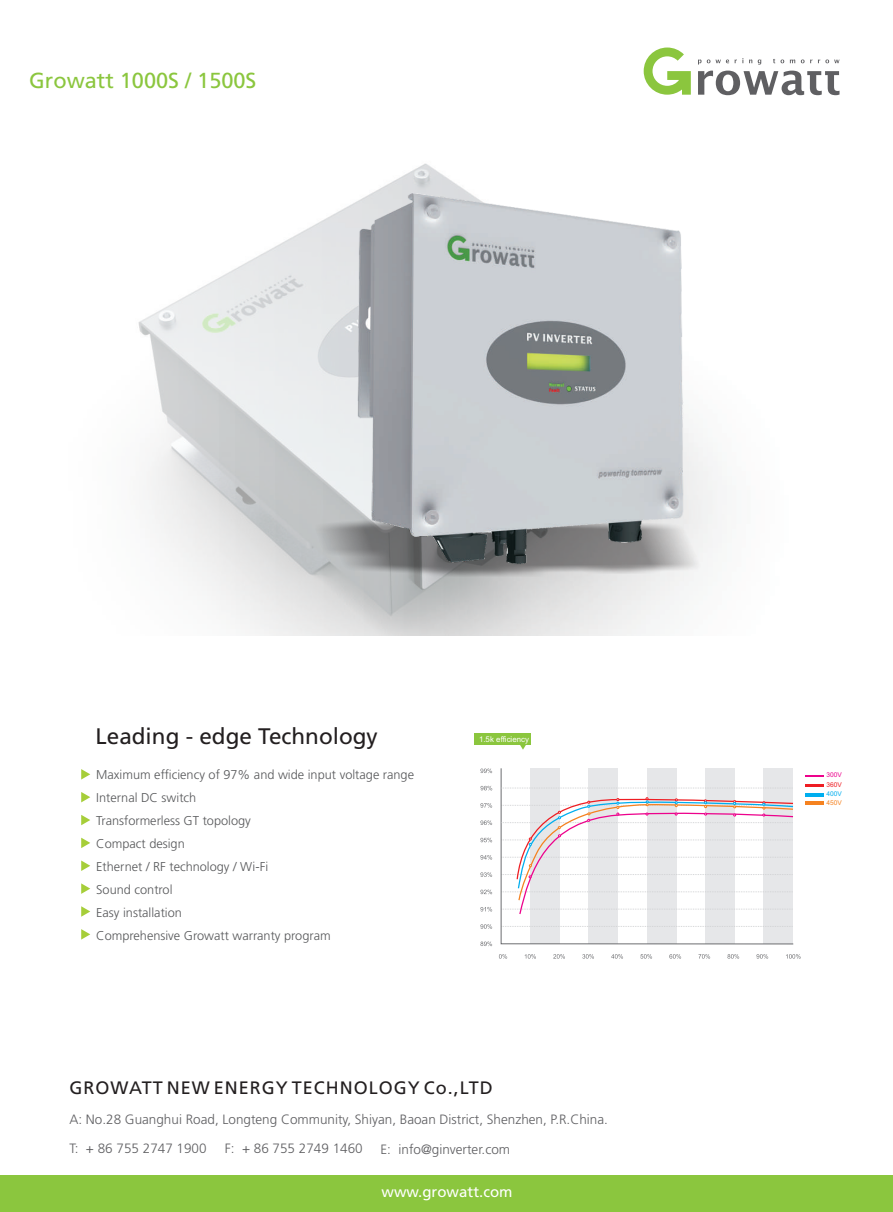
<style>
.page{position:relative;width:893px;height:1212px;background:#fff}
.page>*{position:absolute;margin:0;border:0;box-sizing:border-box;transform-origin:0 0}
.t1{font:22.5px "True Frutiger Roman";color:#231f20}
.t2{font:21.75px "True Frutiger Roman";color:#8bc63e}
.t3{font:18px "True Frutiger Roman";letter-spacing:.055em;color:#231f20}
.t4{font:15px "True Frutiger Roman";color:#fff}
.t5{font:300 13.5px/29.2px "True Frutiger";color:#5f5f62}
.t6{font:300 12.75px/23px "True Frutiger";color:#57585a}
.t7{font:7.95px "Arial";color:#fff}
.t8{font:6.6px "Arial";color:#ed028c}
.t9{font:6.6px "Arial";color:#ee1d23}
.t10{font:6.6px "Arial";color:#f58220}
.t11{font:6.6px "Arial";color:#00aeef}
</style>
<div class="page">
<svg style="left:698px;top:60px;width:3px;height:5px"></svg>
<svg style="left:707px;top:60px;width:22px;height:3px"></svg>
<svg style="left:758px;top:60px;width:3px;height:5px"></svg>
<svg style="left:773px;top:59px;width:11px;height:4px"></svg>
<svg style="left:801px;top:60px;width:11px;height:3px"></svg>
<svg style="left:818px;top:60px;width:21px;height:3px"></svg>
<svg style="left:698px;top:71px;width:141px;height:24px"></svg>
<svg style="left:644px;top:48px;width:47px;height:47px"></svg>
<div style="left:0;top:1175px;width:893px;height:37px;background:#8bc63e"></div>
<svg style="left:81px;top:769px;width:9px;height:10px"></svg>
<svg style="left:81px;top:792px;width:9px;height:10px"></svg>
<svg style="left:81px;top:815px;width:9px;height:10px"></svg>
<svg style="left:81px;top:838px;width:9px;height:10px"></svg>
<svg style="left:81px;top:860px;width:9px;height:11px"></svg>
<svg style="left:81px;top:883px;width:9px;height:11px"></svg>
<svg style="left:81px;top:906px;width:9px;height:11px"></svg>
<svg style="left:81px;top:929px;width:9px;height:10px"></svg>
<hr style="left:805px;top:801px;width:19px;height:4px;background:#f58220">
<hr style="left:805px;top:793px;width:19px;height:3px;background:#00aeef">
<hr style="left:805px;top:784px;width:19px;height:3px;background:#ee1d23">
<svg style="left:805px;top:775px;width:19px;height:2px"></svg>
<div style="left:474px;top:734px;width:57px;height:11px;background:#8bc63e"></div>
<svg style="left:520px;top:745px;width:6px;height:5px"></svg>
<svg style="left:480px;top:803px;width:12px;height:5px"></svg>
<svg style="left:480px;top:820px;width:12px;height:5px"></svg>
<svg style="left:480px;top:838px;width:12px;height:4px"></svg>
<svg style="left:480px;top:855px;width:12px;height:5px"></svg>
<svg style="left:480px;top:872px;width:12px;height:5px"></svg>
<svg style="left:480px;top:889px;width:12px;height:5px"></svg>
<svg style="left:480px;top:907px;width:12px;height:4px"></svg>
<svg style="left:480px;top:924px;width:12px;height:5px"></svg>
<svg style="left:480px;top:941px;width:12px;height:5px"></svg>
<svg style="left:499px;top:954px;width:8px;height:5px"></svg>
<svg style="left:525px;top:954px;width:11px;height:5px"></svg>
<svg style="left:553px;top:954px;width:12px;height:5px"></svg>
<svg style="left:582px;top:954px;width:12px;height:5px"></svg>
<svg style="left:611px;top:954px;width:12px;height:5px"></svg>
<svg style="left:640px;top:954px;width:12px;height:5px"></svg>
<svg style="left:669px;top:954px;width:12px;height:5px"></svg>
<svg style="left:698px;top:954px;width:12px;height:5px"></svg>
<svg style="left:727px;top:954px;width:12px;height:5px"></svg>
<svg style="left:756px;top:954px;width:12px;height:5px"></svg>
<svg style="left:786px;top:954px;width:15px;height:5px"></svg>
<svg style="left:500px;top:768px;width:294px;height:177px"></svg>
<svg style="left:481px;top:786px;width:11px;height:4px"></svg>
<svg style="left:480px;top:768px;width:12px;height:5px"></svg>
<svg style="left:501px;top:787px;width:292px;height:1px"></svg>
<svg style="left:501px;top:797px;width:293px;height:118px"></svg>
<img style="left:138px;top:163px;width:580px;height:472px">
<svg style="left:299px;top:516px;width:419px;height:63px"></svg>
<img style="left:350px;top:181px;width:341px;height:394px">
<h2 class="t2" style="left:29px;top:68px;width:229px">Growatt 1000S / 1500S</h2>
<h1 class="t1" style="left:96px;top:723px;width:284px">Leading - edge Technology</h1>
<p class="t6" style="left:96px;top:763px;width:319px">Maximum efficiency of 97% and wide input voltage range<br>Internal DC switch<br>Transformerless GT topology<br>Compact design<br>Ethernet / RF technology / Wi-Fi<br>Sound control<br>Easy installation<br>Comprehensive Growatt warranty program</p>
<p class="t7" style="left:479px;top:736px;width:52px">1.5k efficiency</p>
<h3 class="t3" style="left:69px;top:1077px;width:425px">GROWATT NEW ENERGY TECHNOLOGY Co.,LTD</h3>
<p class="t5" style="left:69px;top:1105px;width:540px">A: No.28 Guanghui Road, Longteng Community, Shiyan, Baoan District, Shenzhen, P.R.China.<br>T: + 86 755 2747 1900</p>
<p class="t5" style="left:225px;top:1134px;width:139px">F: + 86 755 2749 1460</p>
<p class="t5" style="left:380px;top:1135px;width:131px">E: info@ginverter.com</p>
<p class="t4" style="left:382px;top:1183px;width:132px">www.growatt.com</p>
<p class="t8" style="left:827px;top:772px;width:17px">300V</p>
<p class="t9" style="left:827px;top:782px;width:17px">360V</p>
<p class="t10" style="left:827px;top:800px;width:17px">450V</p>
<p class="t11" style="left:827px;top:791px;width:17px">400V</p>
</div>
